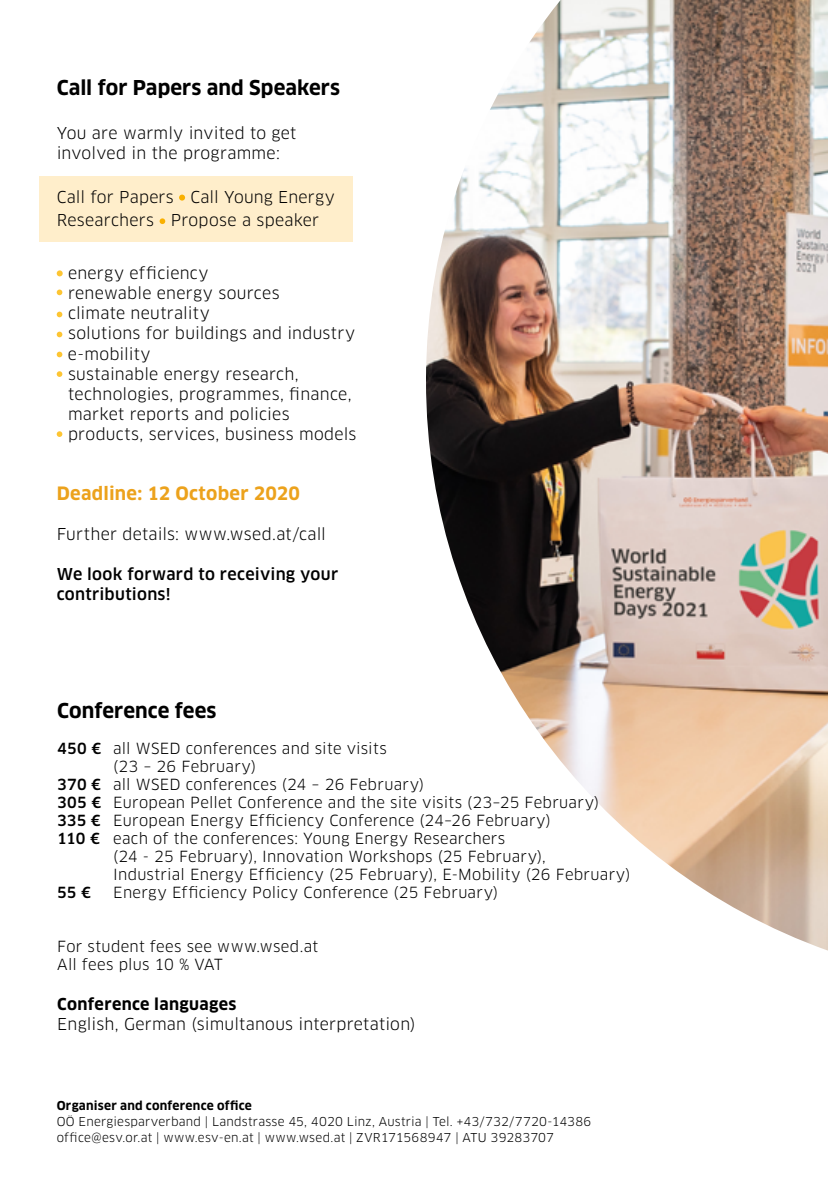
<style>
.page{position:relative;width:828px;height:1191px;background:#fff}
.page>*{position:absolute;margin:0;border:0;box-sizing:border-box;transform-origin:0 0}
.t1{font:700 20px "Clan Pro";letter-spacing:.005em;color:#000}
.t2{font:700 18px "Clan Pro";letter-spacing:.015em;color:#eca21c}
.t3{font:16px/20px "Clan Pro";letter-spacing:.015em;color:#000}
.t4{font:500 16px/20px "Clan Pro";letter-spacing:.02em;color:#000}
.t5{font:700 16px "Clan Pro";letter-spacing:.02em;color:#000}
.t6{font:15px/18px "Clan Pro";letter-spacing:.02em;color:#000}
.t7{font:500 15px "Clan Pro";color:#000}
.t8{font:12px/16px "Clan Pro";letter-spacing:.015em;color:#000}
.t9{font:700 12px "Clan Pro";letter-spacing:.02em;color:#000}
.s1{font-weight:500}
</style>
<div class="page">
<svg style="left:57px;top:270px;width:6px;height:6px"></svg>
<svg style="left:57px;top:289px;width:5px;height:6px"></svg>
<svg style="left:57px;top:312px;width:5px;height:5px"></svg>
<svg style="left:57px;top:332px;width:5px;height:5px"></svg>
<svg style="left:57px;top:352px;width:5px;height:5px"></svg>
<svg style="left:57px;top:371px;width:5px;height:6px"></svg>
<svg style="left:57px;top:431px;width:5px;height:6px"></svg>
<img style="left:426px;top:0;width:402px;height:950px">
<div style="left:40px;top:176px;width:313px;height:65px;background:#ffeecb"></div>
<svg style="left:179px;top:195px;width:6px;height:6px"></svg>
<svg style="left:160px;top:218px;width:5px;height:6px"></svg>
<h1 class="t1" style="left:57px;top:76px;width:285px">Call for Papers and Speakers</h1>
<p class="t3" style="left:57px;top:123px;width:241px">You are warmly invited to get involved in the programme:</p>
<p class="t3" style="left:57px;top:186px;width:280px;line-height:23px">Call for Papers Call Young Energy<br>Researchers Propose a speaker</p>
<p class="t3" style="left:68px;top:263px;width:290px">energy efficiency<br>renewable energy sources<br>climate neutrality<br>solutions for buildings and industry e-mobility<br>sustainable energy research, technologies, programmes, finance, market reports and policies products, services, business models</p>
<p class="t2" style="left:57px;top:482px;width:245px">Deadline: 12 October 2020</p>
<p class="t3" style="left:57px;top:523px;width:271px">Further details: www.wsed.at/call</p>
<p class="t4" style="left:57px;top:564px;width:283px">We look forward to receiving your contributions!</p>
<h1 class="t1" style="left:57px;top:698px;width:161px">Conference fees</h1>
<p class="t6" style="left:57px;top:739px;width:331px"><span class="s1">450 €</span> all WSED conferences and site visits</p>
<p class="t6" style="left:113px;top:757px;width:144px">(23 – 26 February)</p>
<p class="t6" style="left:57px;top:775px;width:368px"><span class="s1">370 €</span> all WSED conferences (24 – 26 February)</p>
<p class="t6" style="left:57px;top:793px;width:543px"><span class="s1">305 €</span> European Pellet Conference and the site visits (23–25 February)</p>
<p class="t6" style="left:57px;top:811px;width:495px"><span class="s1">335 €</span> European Energy Efficiency Conference (24–26 February)</p>
<p class="t6" style="left:57px;top:829px;width:449px"><span class="s1">110 €</span> each of the conferences: Young Energy Researchers</p>
<p class="t6" style="left:113px;top:847px;width:434px">(24 - 25 February), Innovation Workshops (25 February),</p>
<p class="t6" style="left:113px;top:865px;width:518px">Industrial Energy Efficiency (25 February), E-Mobility (26 February)</p>
<p class="t7" style="left:57px;top:883px;width:35px">55 €</p>
<p class="t6" style="left:113px;top:883px;width:386px">Energy Efficiency Policy Conference (25 February)</p>
<p class="t6" style="left:57px;top:937px;width:262px">For student fees see www.wsed.at<br>All fees plus 10 % VAT</p>
<p class="t5" style="left:57px;top:994px;width:181px">Conference languages</p>
<p class="t3" style="left:57px;top:1013px;width:360px">English, German (simultanous interpretation)</p>
<p class="t9" style="left:57px;top:1098px;width:197px">Organiser and conference office</p>
<p class="t8" style="left:57px;top:1113px;width:536px">OÖ Energiesparverband | Landstrasse 45, 4020 Linz, Austria | Tel. +43/732/7720-14386 office@esv.or.at | www.esv-en.at | www.wsed.at | ZVR171568947 | ATU 39283707</p>
</div>
